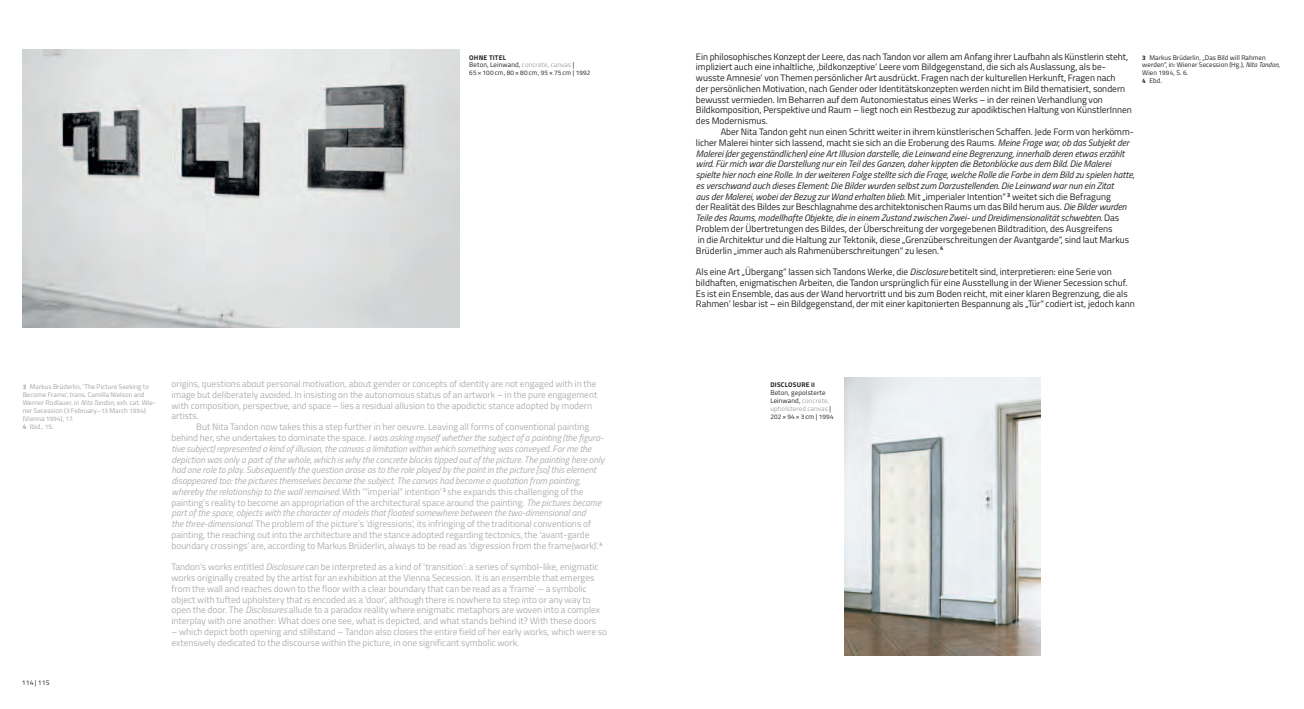
<style>
.page{position:relative;width:1304px;height:709px;background:#fff}
.page>*{position:absolute;margin:0;border:0;box-sizing:border-box;transform-origin:0 0}
.t1{font:italic 9.4px/10.8px "Titillium";color:#aeafb3}
.t2{font:italic 9.4px/10.8px "Titillium";color:#231f20}
.t3{font:9.4px/10.8px "Titillium";color:#aeafb3}
.t4{font:9.4px/10.8px "Titillium";color:#231f20}
.t5{font:6.8px/7.9px "Titillium";letter-spacing:.015em;color:#231f20}
.t6{font:6.8px/7.9px "Titillium";letter-spacing:.01em;color:#a1a3a6}
.t7{font:700 6.8px "Titillium";color:#231f20}
.t8{font:6.5px "Titillium";letter-spacing:.025em;color:#231f20}
.t9{font:700 6.5px "Titillium";color:#231f20}
.s1{font-weight:700}
.s2{color:#a1a3a6}
.s3{font-size:6.8px}
.s4{font-weight:700;font-size:6.5px}
.s5{font-style:italic}
.s6{font-size:6.5px}
.s7{font-style:normal}
</style>
<div class="page">
<img style="left:23px;top:50px;width:436px;height:277px">
<img style="left:844px;top:377px;width:197px;height:278px">
<p class="t7" style="left:469px;top:52px;width:10px">OHNE</p>
<p class="t5" style="left:469px;top:53px;width:107px;text-indent:20px"><span class="s1">TITEL<br></span>Beton, Leinwand, <span class="s2">concrete, canvas</span> |</p>
<p class="t8" style="left:469px;top:68px;width:123px">65 <span class="s3">×</span> 100 <span class="s3">cm,</span> 80 <span class="s3">×</span> 80 <span class="s3">cm,</span> 95 <span class="s3">×</span> 75 <span class="s3">cm |</span> 1992</p>
<p class="t6" style="left:23px;top:382px;width:135px"><span class="s4">3</span> Markus Brüderlin, ‘The Picture Seeking to Become Frame’, trans. Camilla Nielson and Werner Rodlauer, in <span class="s5">Nita Tandon</span>, exh. cat. Wie&shy;ner Secession (<span class="s6">3</span> February–<span class="s6">13</span> March <span class="s6">1994</span>) (Vienna <span class="s6">1994</span>), <span class="s6">17</span>.<br><span class="s4">4</span> Ibid., <span class="s6">15</span>.</p>
<p class="t5" style="left:22px;top:678px;width:29px">114 | 115</p>
<p class="t3" style="left:171px;top:378px;width:427px">origins, questions about personal motivation, about gender or concepts of identity are not engaged with in the image but deliberately avoided. In insisting on the autonomous status of an artwork – in the pure engagement with composition, perspective, and space – lies a residual allusion to the apodictic stance adopted by modern artists.</p>
<p class="t1" style="left:171px;top:421px;width:434px;text-indent:25px"><span class="s7">But Nita Tandon now takes this a step further in her oeuvre. Leaving all forms of conventional painting behind her, she undertakes to dominate the space.</span> I was asking myself whether the subject of a painting (the figura&shy;tive subject) represented a kind of illusion, the canvas a limitation within which something was conveyed. For me the depiction was only a part of the whole, which is why the concrete blocks tipped out of the picture. The painting here only had one role to play. Subsequently the question arose as to the role played by the paint in the picture [so] this element disappeared too: the pictures themselves became the subject. The canvas had become a quotation from painting, whereby the relationship to the wall remained. <span class="s7">With ‘“imperial” intention’</span><sup>3</sup> <span class="s7">she expands this challenging of the painting’s reality to become an appropriation of the architectural space around the painting.</span> The pictures became part of the space, objects with the character of models that floated somewhere between the two-dimensional and<br>the three-dimensional. <span class="s7">The problem of the picture’s ‘digressions’, its infringing of the traditional conventions of painting, the reaching out into the architecture and the stance adopted regarding tectonics, the ‘avant-garde boundary crossings’ are, according to Markus Brüderlin, always to be read as ‘digression from the frame(work)’.</span><sup>4</sup></p>
<p class="t3" style="left:171px;top:561px;width:430px">Tandon’s works entitled <span class="s5">Disclosure</span> can be interpreted as a kind of ‘transition’: a series of symbol-like, enigmatic works originally created by the artist for an exhibition at the Vienna Secession. It is an ensemble that emerges from the wall and reaches down to the floor with a clear boundary that can be read as a ‘frame’ – a symbolic object with tufted upholstery that is encoded as a ‘door’, although there is nowhere to step into or any way to open the door. The <span class="s5">Disclosures</span> allude to a paradox reality where enigmatic metaphors are woven into a complex interplay with one another: What does one see, what is depicted, and what stands behind it? With these doors</p>
<p class="t3" style="left:171px;top:626px;width:437px">– which depict both opening and stillstand – Tandon also closes the entire field of her early works, which were so extensively dedicated to the discourse within the picture, in one significant symbolic work.</p>
<p class="t4" style="left:696px;top:50px;width:438px">Ein philosophisches Konzept der Leere, das nach Tandon vor allem am Anfang ihrer Laufbahn als Künstlerin steht, impliziert auch eine inhaltliche, <span class="s5">‚</span>bildkonzeptive‘ Leere vom Bildgegenstand, die sich als Auslassung, als be&shy;wusste Amnesie‘ von Themen persönlicher Art ausdrückt. Fragen nach der kulturellen Herkunft, Fragen nach<br>der persönlichen Motivation, nach Gender oder Identitätskonzepten werden nicht im Bild thematisiert, sondern bewusst vermieden. Im Beharren auf dem Autonomiestatus eines Werks – in der reinen Verhandlung von Bildkomposition, Perspektive und Raum – liegt noch ein Restbezug zur apodiktischen Haltung von KünstlerInnen des Modernismus.</p>
<p class="t2" style="left:696px;top:126px;width:440px;text-indent:25px"><span class="s7">Aber Nita Tandon geht nun einen Schritt weiter in ihrem künstlerischen Schaffen. Jede Form von herkömm&shy;licher Malerei hinter sich lassend, macht sie sich an die Eroberung des Raums.</span> Meine Frage war, ob das Subjekt der Malerei (der gegenständlichen) eine Art Illusion darstelle, die Leinwand eine Begrenzung, innerhalb deren etwas erzählt wird. Für mich war die Darstellung nur ein Teil des Ganzen, daher kippten die Betonblöcke aus dem Bild. Die Malerei spielte hier noch eine Rolle. In der weiteren Folge stellte sich die Frage, welche Rolle die Farbe in dem Bild zu spielen hatte, es verschwand auch dieses Element: Die Bilder wurden selbst zum Darzustellenden. Die Leinwand war nun ein Zitat<br>aus der Malerei, wobei der Bezug zur Wand erhalten blieb. <span class="s7">Mit „imperialer Intention“</span> <sup>3</sup> <span class="s7">weitet sich die Befragung<br>der Realität des Bildes zur Beschlagnahme des architektonischen Raums um das Bild herum aus.</span> Die Bilder wurden Teile des Raums, modellhafte Objekte, die in einem Zustand zwischen Zwei- und Dreidimensionalität schwebten. <span class="s7">Das Problem der Übertretungen des Bildes, der Überschreitung der vorgegebenen Bildtradition, des Ausgreifens<br>in die Architektur und die Haltung zur Tektonik, diese „Grenzüberschreitungen der Avantgarde“, sind laut Markus Brüderlin „immer auch als Rahmenüberschreitungen“ zu lesen.</span> <sup>4</sup></p>
<p class="t4" style="left:696px;top:266px;width:440px">Als eine Art „Übergang“ lassen sich Tandons Werke, die <span class="s5">Disclosure</span> betitelt sind, interpretieren: eine Serie von bildhaften, enigmatischen Arbeiten, die Tandon ursprünglich für eine Ausstellung in der Wiener Secession schuf.<br>Es ist ein Ensemble, das aus der Wand hervortritt und bis zum Boden reicht, mit einer klaren Begrenzung, die als Rahmen‘ lesbar ist – ein Bildgegenstand, der mit einer kapitonierten Bespannung als „Tür“ codiert ist, jedoch kann</p>
<p class="t5" style="left:1142px;top:53px;width:139px"><span class="s4">3</span> Markus Brüderlin, „Das Bild will Rahmen werden“, in: Wiener Secession (Hg.), <span class="s5">Nita Tandon</span>,<br>Wien <span class="s6">1994</span>, S. <span class="s6">6</span>.<br><span class="s4">4</span> Ebd.</p>
<p class="t7" style="left:770px;top:379px;width:10px">DISCLOSURE</p>
<p class="t9" style="left:811px;top:380px;width:5px">II</p>
<p class="t5" style="left:770px;top:388px;width:62px">Beton, gepolsterte<br>Leinwand, <span class="s2">concrete, upholstered canvas</span> |</p>
<p class="t8" style="left:770px;top:412px;width:65px">202 <span class="s3">×</span> 94 <span class="s3">×</span> 3 <span class="s3">cm |</span> 1994</p>
</div>
